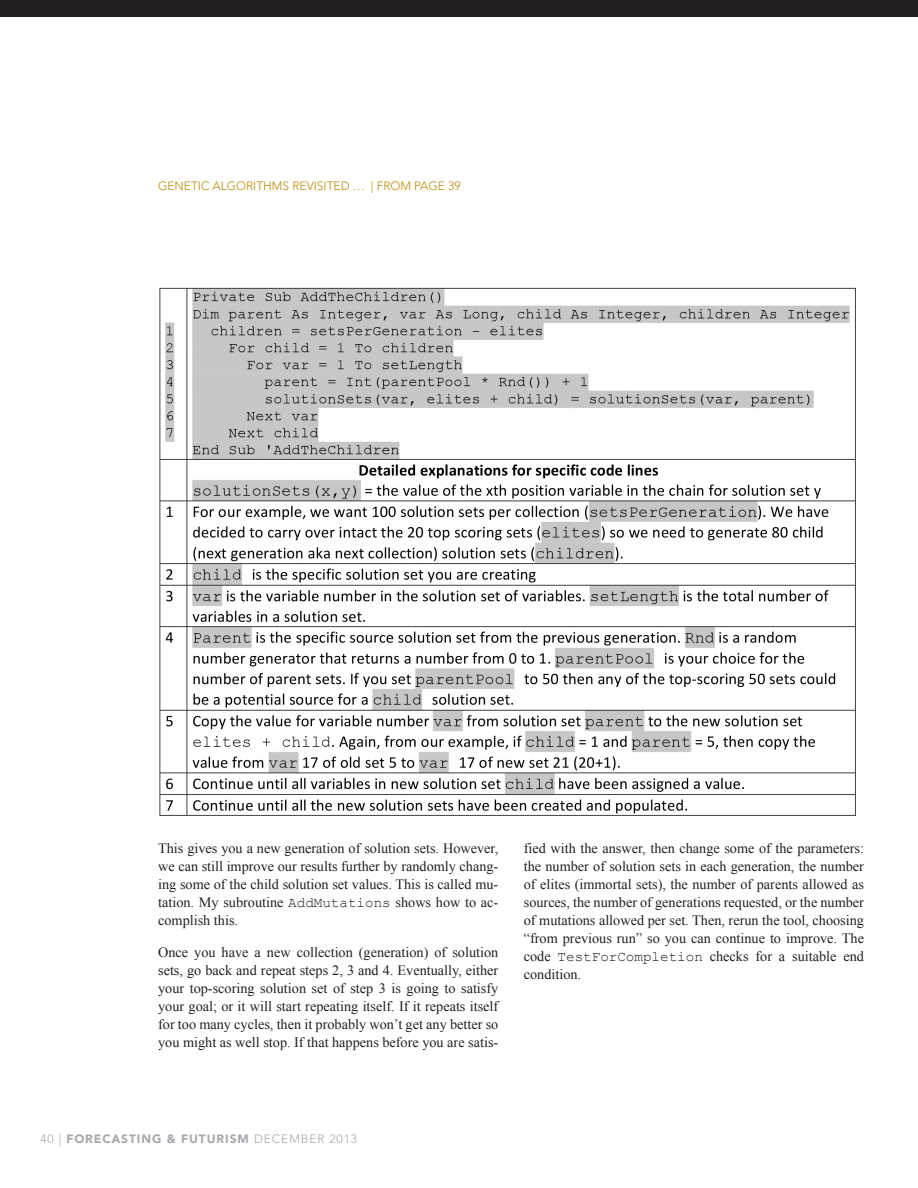
<style>
.page{position:relative;width:918px;height:1188px;background:#fff}
.page>*{position:absolute;margin:0;border:0;box-sizing:border-box;transform-origin:0 0}
.Body_general{font:14.25px/18px "Times New Roman";color:#231f20;text-align:justify}
.Headline_new{font:300 12px "Avenir LT Std";color:#bb8c07}
.t1{font:900 12px "Avenir LT Std";letter-spacing:.075em;color:#a8a9ad}
.s1{font-family:"Courier New"}
.s2{font-weight:300}
</style>
<div class="page">
<div style="left:0;top:0;width:918px;height:16px;background:#231f20"></div>
<img style="left:159px;top:287px;width:697px;height:529px">
<p class="Headline_new" style="left:158px;top:178px;width:304px">GENETIC ALGORITHMS REVISITED … | FROM PAGE 39</p>
<p class="Body_general" style="left:158px;top:839px;width:342px">This gives you a new generation of solution sets. However, we can still improve our results further by randomly chang&shy;ing some of the child solution set values. This is called mu&shy;tation. My subroutine <span class="s1">AddMutations</span> shows how to ac&shy;complish this.</p>
<p class="Body_general" style="left:158px;top:943px;width:342px">Once you have a new collection (generation) of solution sets, go back and repeat steps 2, 3 and 4. Eventually, either your top-scoring solution set of step 3 is going to satisfy your goal; or it will start repeating itself. If it repeats itself for too many cycles, then it probably won’t get any better so you might as well stop. If that happens before you are satis-</p>
<p class="Body_general" style="left:524px;top:839px;width:342px">fied with the answer, then change some of the parameters: the number of solution sets in each generation, the number of elites (immortal sets), the number of parents allowed as sources, the number of generations requested, or the number of mutations allowed per set. Then, rerun the tool, choosing “from previous run” so you can continue to improve. The code <span class="s1">TestForCompletion</span> checks for a suitable end condition.</p>
<p class="t1" style="left:40px;top:1132px;width:318px"><span class="s2">40 |</span> FORECASTING &amp; FUTURISM <span class="s2">DECEMBER 2013</span></p>
</div>
